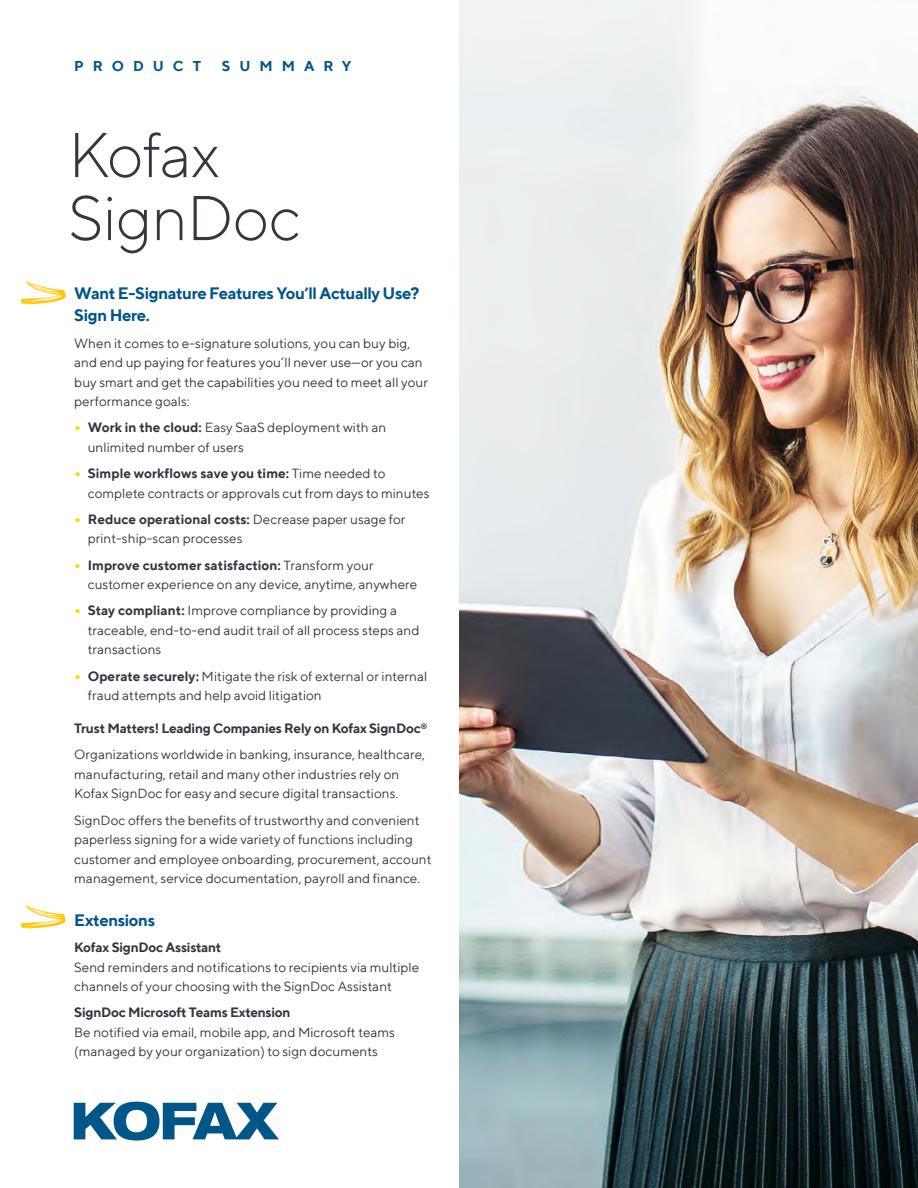
<style>
.page{position:relative;width:918px;height:1188px;background:#fff}
.page>*{position:absolute;margin:0;border:0;box-sizing:border-box;transform-origin:0 0}
.t1{font:300 63px/63px "TT Norms";letter-spacing:-.015em;color:#343741}
.t2{font:700 16.5px/22.5px "TT Norms";letter-spacing:-.025em;color:#005689}
.t3{font:700 14.25px "TT Norms";letter-spacing:.63em;color:#005689}
.t4{font:13.5px/19.5px "TT Norms";color:#343741}
.t5{font:700 13.5px "TT Norms";letter-spacing:-.02em;color:#343741}
.s1{font-weight:700;font-size:16.5px;color:#ffda02}
.s2{font-weight:700}
</style>
<div class="page">
<svg style="left:21px;top:281px;width:45px;height:23px"></svg>
<svg style="left:21px;top:905px;width:45px;height:23px"></svg>
<svg style="left:74px;top:1102px;width:205px;height:39px"></svg>
<img style="left:459px;top:0;width:459px;height:1188px">
<p class="t3" style="left:74px;top:57px;width:129px">PRODUCT</p>
<p class="t3" style="left:222px;top:57px;width:131px">SUMMARY</p>
<h1 class="t1" style="left:68px;top:122px;width:234px">Kofax<br>SignDoc</h1>
<p class="t2" style="left:74px;top:281px;width:347px">Want E-Signature Features You’ll Actually Use?<br>Sign Here.</p>
<p class="t4" style="left:74px;top:333px;width:355px">When it comes to e-signature solutions, you can buy big, and end up paying for features you’ll never use—or you can buy smart and get the capabilities you need to meet all your performance goals:</p>
<p class="t4" style="left:88px;top:418px;width:300px;text-indent:-14px"><span class="s1">•</span> <span class="s2">Work in the cloud:</span> Easy SaaS deployment with an unlimited number of users</p>
<p class="t4" style="left:88px;top:463px;width:343px;text-indent:-14px"><span class="s1">•</span> <span class="s2">Simple workflows save you time:</span> Time needed to complete contracts or approvals cut from days to minutes</p>
<p class="t4" style="left:88px;top:509px;width:319px;text-indent:-14px"><span class="s1">•</span> <span class="s2">Reduce operational costs:</span> Decrease paper usage for print-ship-scan processes</p>
<p class="t4" style="left:88px;top:555px;width:331px;text-indent:-14px"><span class="s1">•</span> <span class="s2">Improve customer satisfaction:</span> Transform your customer experience on any device, anytime, anywhere</p>
<p class="t4" style="left:88px;top:601px;width:333px;text-indent:-14px"><span class="s1">•</span> <span class="s2">Stay compliant:</span> Improve compliance by providing a traceable, end-to-end audit trail of all process steps and transactions</p>
<p class="t4" style="left:88px;top:666px;width:341px;text-indent:-14px"><span class="s1">•</span> <span class="s2">Operate securely:</span> Mitigate the risk of external or internal fraud attempts and help avoid litigation</p>
<p class="t4" style="left:74px;top:715px;width:355px;line-height:26.2px"><span class="s2">Trust Matters! Leading Companies Rely on Kofax SignDoc</span><sup>®<br></sup>Organizations worldwide in banking, insurance, healthcare,</p>
<p class="t4" style="left:74px;top:764px;width:327px">manufacturing, retail and many other industries rely on<br>Kofax SignDoc for easy and secure digital transactions.</p>
<p class="t4" style="left:74px;top:810px;width:359px">SignDoc offers the benefits of trustworthy and convenient paperless signing for a wide variety of functions including customer and employee onboarding, procurement, account management, service documentation, payroll and finance.</p>
<p class="t2" style="left:74px;top:908px;width:82px">Extensions</p>
<p class="t5" style="left:74px;top:939px;width:149px">Kofax SignDoc Assistant</p>
<p class="t4" style="left:74px;top:957px;width:347px">Send reminders and notifications to recipients via multiple channels of your choosing with the SignDoc Assistant</p>
<p class="t5" style="left:74px;top:1004px;width:218px">SignDoc Microsoft Teams Extension</p>
<p class="t4" style="left:74px;top:1022px;width:322px">Be notified via email, mobile app, and Microsoft teams (managed by your organization) to sign documents</p>
</div>
